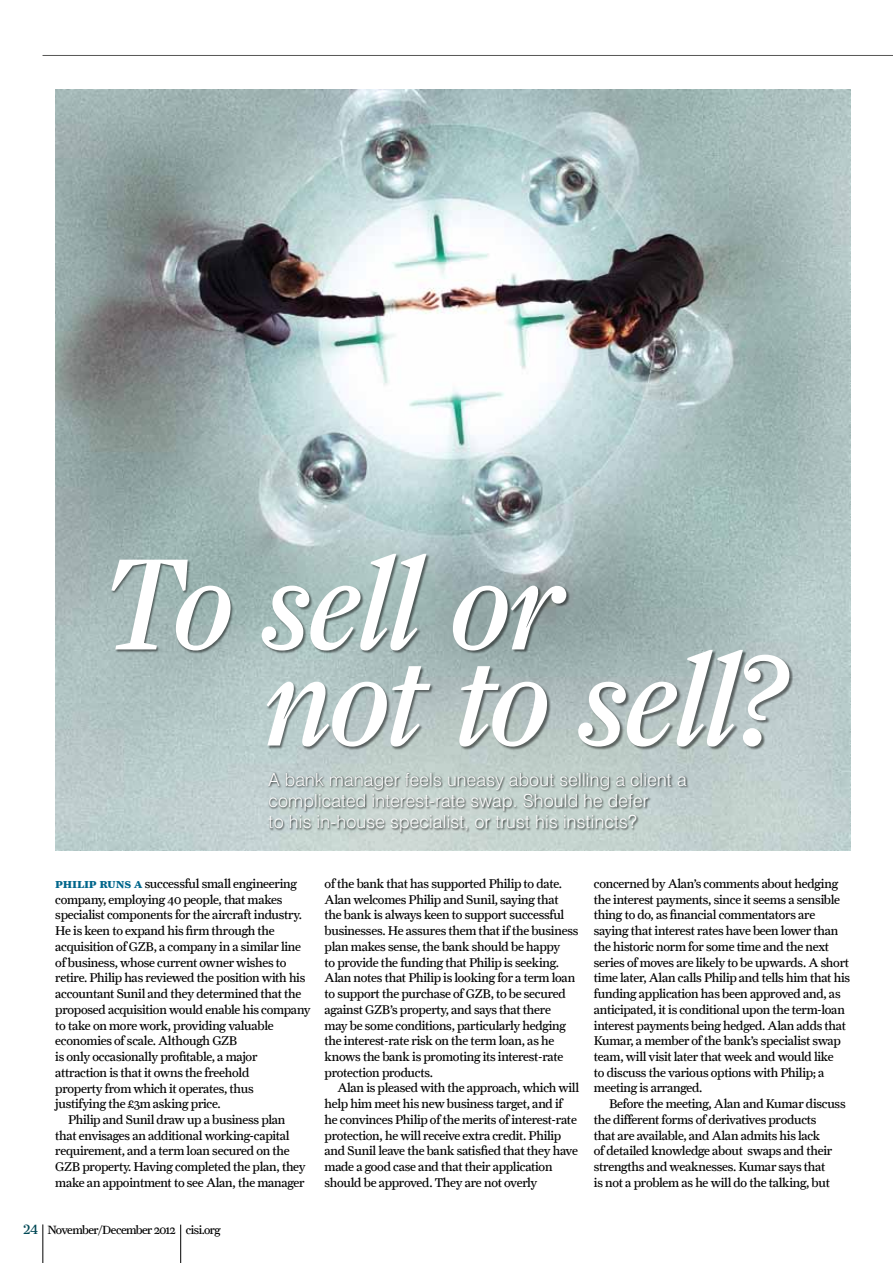
<style>
.page{position:relative;width:893px;height:1263px;background:#fff}
.page>*{position:absolute;margin:0;border:0;box-sizing:border-box;transform-origin:0 0}
.t1{font:italic 130.5px/96px "Farnham Display";letter-spacing:-.035em;color:#fff}
.t2{font:300 18px/21px "Swiss 721 BT";letter-spacing:.01em;color:#fff}
.t3{font:12.75px/15.8px "Farnham Text";letter-spacing:-.02em;color:#000}
.t4{font:12px "Farnham Text";letter-spacing:-.04em;color:#000}
.s1{font-family:"Farnham Text Bold SC";color:#00668b}
.s2{font-family:"Farnham Display";font-size:13.5px;color:#004855}
</style>
<div class="page">
<img style="left:55px;top:89px;width:795px;height:761px">
<hr style="left:43px;top:55px;width:850px;height:1px;background:#575756">
<hr style="left:43px;top:1224px;width:1px;height:39px;background:#000">
<div style="left:268px;top:772px;width:422px;height:63px;background:#000;opacity:.75"></div>
<div style="left:111px;top:554px;width:682px;height:196px;background:#000;opacity:.5"></div>
<hr style="left:180px;top:1224px;width:1px;height:39px;background:#000">
<h1 class="t1" style="left:265px;top:555px;width:525px;text-indent:-162px">To sell or<br>not to sell?</h1>
<h2 class="t2" style="left:269px;top:769px;width:420px">A bank manager feels uneasy about selling a client a complicated interest-rate swap. Should he defer<br>to his in-house specialist, or trust his instincts?</h2>
<p class="t3" style="left:55px;top:875px;width:243px"><span class="s1">philip runs a</span> successful small engineering</p>
<p class="t3" style="left:55px;top:891px;width:229px">company, employing 40 people, that makes</p>
<p class="t3" style="left:55px;top:907px;width:248px">specialist components for the aircraft industry.</p>
<p class="t3" style="left:55px;top:923px;width:221px">He is keen to expand his firm through the</p>
<p class="t3" style="left:55px;top:938px;width:247px">acquisition of GZB, a company in a similar line</p>
<p class="t3" style="left:55px;top:954px;width:233px">of business, whose current owner wishes to</p>
<p class="t3" style="left:55px;top:970px;width:252px">retire. Philip has reviewed the position with his</p>
<p class="t3" style="left:55px;top:986px;width:248px">accountant Sunil and they determined that the</p>
<p class="t3" style="left:55px;top:1001px;width:257px">proposed acquisition would enable his company</p>
<p class="t3" style="left:55px;top:1017px;width:220px">to take on more work, providing valuable</p>
<p class="t3" style="left:55px;top:1033px;width:184px">economies of scale. Although GZB</p>
<p class="t3" style="left:55px;top:1049px;width:204px">is only occasionally profitable, a major</p>
<p class="t3" style="left:55px;top:1064px;width:196px">attraction is that it owns the freehold</p>
<p class="t3" style="left:55px;top:1080px;width:200px">property from which it operates, thus</p>
<p class="t3" style="left:55px;top:1096px;width:167px">justifying the £3m asking price.</p>
<p class="t3" style="left:68px;top:1111px;width:219px">Philip and Sunil draw up a business plan</p>
<p class="t3" style="left:55px;top:1127px;width:236px">that envisages an additional working-capital</p>
<p class="t3" style="left:55px;top:1143px;width:236px">requirement, and a term loan secured on the</p>
<p class="t3" style="left:55px;top:1159px;width:252px">GZB property. Having completed the plan, they</p>
<p class="t3" style="left:55px;top:1174px;width:251px">make an appointment to see Alan, the manager</p>
<p class="t4" style="left:23px;top:1222px;width:199px"><span class="s2">24</span> November/December 2012 cisi.org</p>
<p class="t3" style="left:325px;top:875px;width:255px">of the bank that has supported Philip to date.<br>Alan welcomes Philip and Sunil, saying that the bank is always keen to support successful businesses. He assures them that if the business plan makes sense, the bank should be happy<br>to provide the funding that Philip is seeking.<br>Alan notes that Philip is looking for a term loan to support the purchase of GZB, to be secured against GZB’s property, and says that there<br>may be some conditions, particularly hedging the interest-rate risk on the term loan, as he knows the bank is promoting its interest-rate protection products.</p>
<p class="t3" style="left:325px;top:1080px;width:256px;text-indent:13px">Alan is pleased with the approach, which will help him meet his new business target, and if he convinces Philip of the merits of interest-rate protection, he will receive extra credit. Philip and Sunil leave the bank satisfied that they have made a good case and that their application should be approved. They are not overly</p>
<p class="t3" style="left:594px;top:875px;width:258px">concerned by Alan’s comments about hedging the interest payments, since it seems a sensible thing to do, as financial commentators are saying that interest rates have been lower than the historic norm for some time and the next series of moves are likely to be upwards. A short time later, Alan calls Philip and tells him that his funding application has been approved and, as anticipated, it is conditional upon the term-loan interest payments being hedged. Alan adds that Kumar, a member of the bank’s specialist swap team, will visit later that week and would like<br>to discuss the various options with Philip; a meeting is arranged.</p>
<p class="t3" style="left:594px;top:1096px;width:253px;text-indent:15px">Before the meeting, Alan and Kumar discuss the different forms of derivatives products<br>that are available, and Alan admits his lack<br>of detailed knowledge about swaps and their strengths and weaknesses. Kumar says that<br>is not a problem as he will do the talking, but</p>
</div>
